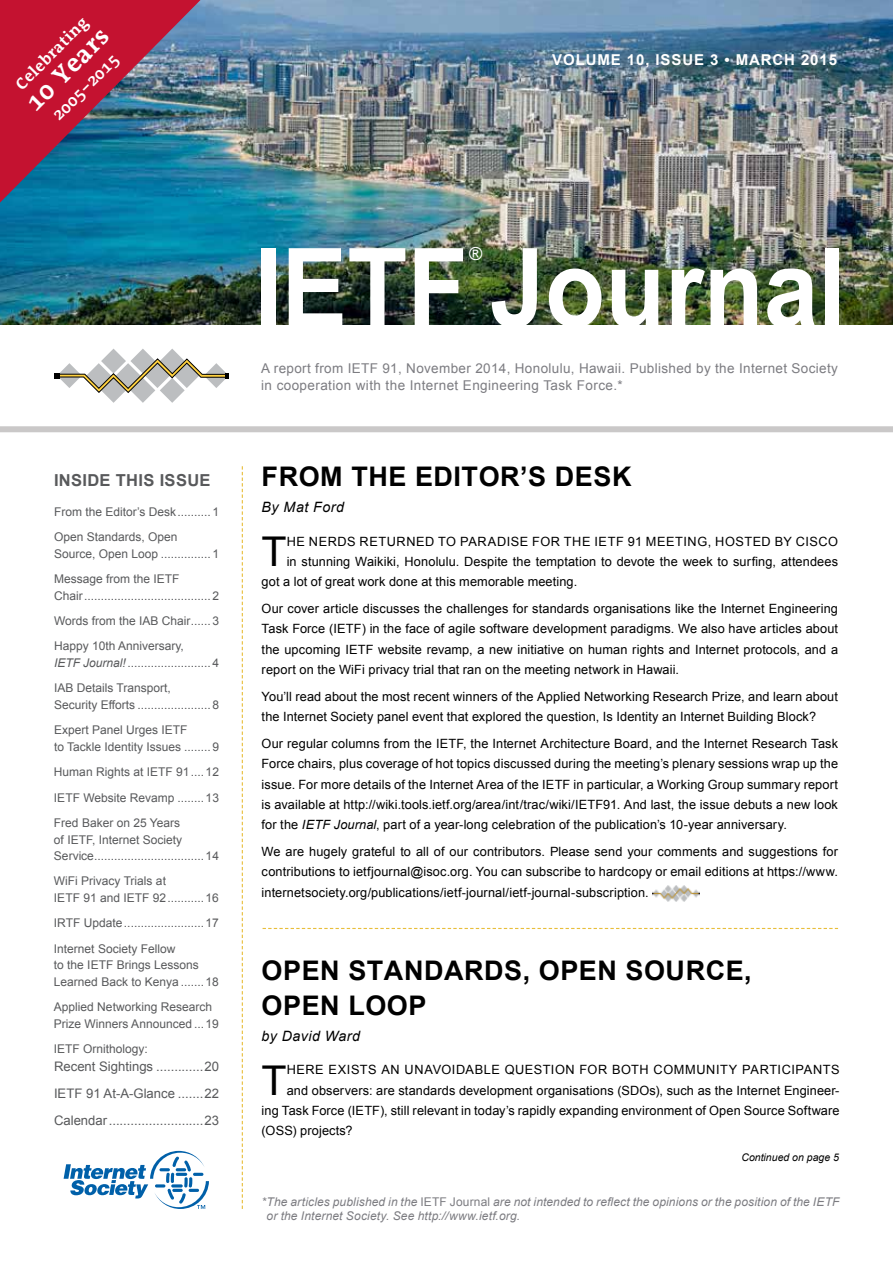
<style>
.page{position:relative;width:893px;height:1263px;background:#fff}
.page>*{position:absolute;margin:0;border:0;box-sizing:border-box;transform-origin:0 0}
.t1{font:700 109.5px "Arial";color:#fff;scale:.9 1}
.t2{font:41.1px "Arial";color:#000}
.t3{font:700 27px/34.5px "Arial";letter-spacing:.02em;color:#000}
.t4{font:700 25.5px "The Antiqua Sun";color:#fff}
.t5{font:18px "Arial";color:#fff}
.t6{font:700 16.5px "The Antiqua Sun";color:#fff}
.t7{font:700 16.5px "Arial";letter-spacing:.02em;color:#58595b}
.t8{font:700 15px "Arial";letter-spacing:.06em;color:#fff}
.t9{font:italic 14.25px "Arial";letter-spacing:.035em;color:#000}
.t10{font:13.5px/16.5px "Arial";letter-spacing:.025em;color:#7c7c81}
.t11{font:13.2px/26.8px "Arial";color:#58595b;text-align:justify}
.t12{font:12.75px/20.2px "Arial";letter-spacing:.01em;color:#000;text-align:justify}
.t13{font:12.75px "Arial";letter-spacing:.04em;color:#000}
.t14{font:12.75px "Arial";letter-spacing:.045em;color:#000}
.t15{font:12px/25.3px "Arial";color:#58595b}
.t16{font:italic 12px/14.4px "Arial";letter-spacing:.01em;color:#7c7c81}
.t17{font:italic 10.5px "Arial";color:#000}
.s1{font-style:italic}
.s2{font-style:normal}
</style>
<div class="page">
<img style="left:0;top:0;width:893px;height:325px">
<svg style="left:54px;top:349px;width:175px;height:54px"></svg>
<svg style="left:263px;top:928px;width:575px;height:1px"></svg>
<img style="left:652px;top:885px;width:47px;height:16px">
<svg style="left:242px;top:466px;width:1px;height:743px"></svg>
<svg style="left:64px;top:1151px;width:145px;height:58px"></svg>
<div style="left:0;top:426px;width:893px;height:6px;background:#cac8c8"></div>
<img style="left:0;top:0;width:200px;height:203px">
<p class="t6" style="left:12px;top:80px;width:96px;rotate:-45deg">Celebrating</p>
<h3 class="t4" style="left:20px;top:97px;width:107px;rotate:-45deg">10 Years</h3>
<p class="t6" style="left:49px;top:111px;width:87px;rotate:-45deg">2005–2015</p>
<p class="t8" style="left:552px;top:50px;width:286px">VOLUME 10, ISSUE 3 • MARCH 2015</p>
<p class="t7" style="left:54px;top:469px;width:158px">INSIDE THIS ISSUE</p>
<p class="t15" style="left:54px;top:499px;width:166px">From the Editor’s Desk..........1<br>Open Standards, Open</p>
<p class="t15" style="left:54px;top:541px;width:166px">Source, Open Loop ...............1<br>Message from the IETF</p>
<p class="t15" style="left:54px;top:583px;width:166px;text-align:justify">Chair......................................2<br>Words from the IAB Chair......3<br>Happy 10th Anniversary,</p>
<p class="t15" style="left:54px;top:650px;width:166px"><span class="s1">IETF Journal!</span>.........................4<br>IAB Details Transport,</p>
<p class="t15" style="left:54px;top:692px;width:166px">Security Efforts ......................8<br>Expert Panel Urges IETF</p>
<p class="t15" style="left:54px;top:734px;width:167px;text-align:justify">to Tackle Identity Issues ........9<br>Human Rights at IETF 91....12<br>IETF Website Revamp ........13<br>Fred Baker on 25 Years</p>
<p class="t15" style="left:54px;top:831px;width:166px;line-height:16.5px">of IETF, Internet Society<br>Service.................................14</p>
<p class="t15" style="left:54px;top:873px;width:166px;line-height:16.5px">WiFi Privacy Trials at<br>IETF 91 and IETF 92...........16</p>
<p class="t15" style="left:54px;top:911px;width:166px">IRTF Update........................17<br>Internet Society Fellow</p>
<p class="t15" style="left:54px;top:957px;width:166px;line-height:16.5px">to the IETF Brings Lessons<br>Learned Back to Kenya .......18</p>
<p class="t15" style="left:54px;top:999px;width:166px;line-height:16.5px">Applied Networking Research<br>Prize Winners Announced ...19</p>
<p class="t15" style="left:54px;top:1036px;width:96px">IETF Ornithology:</p>
<p class="t11" style="left:54px;top:1053px;width:166px">Recent Sightings .............20<br>IETF 91 At-A-Glance .......22<br>Calendar..........................23</p>
<h3 class="t5" style="left:469px;top:242px;width:15px">®</h3>
<h1 class="t1" style="left:254px;top:215px;width:659px">IETF Journal</h1>
<p class="t10" style="left:261px;top:361px;width:578px">A report from IETF 91, November 2014, Honolulu, Hawaii. Published by the Internet Society in cooperation with the Internet Engineering Task Force.*</p>
<h3 class="t3" style="left:262px;top:460px;width:371px">FROM THE EDITOR’S DESK</h3>
<p class="t9" style="left:262px;top:498px;width:84px">By Mat Ford</p>
<h2 class="t2" style="left:262px;top:524px;width:27px">T</h2>
<p class="t14" style="left:287px;top:533px;width:553px">HE NERDS RETURNED TO PARADISE FOR THE IETF 91 MEETING, HOSTED BY CISCO</p>
<p class="t12" style="left:287px;top:551px;width:553px">in stunning Waikiki, Honolulu. Despite the temptation to devote the week to surfing, attendees</p>
<p class="t12" style="left:262px;top:572px;width:317px">got a lot of great work done at this memorable meeting.</p>
<p class="t12" style="left:262px;top:599px;width:578px">Our cover article discusses the challenges for standards organisations like the Internet Engineering Task Force (IETF) in the face of agile software development paradigms. We also have articles about the upcoming IETF website revamp, a new initiative on human rights and Internet protocols, and a report on the WiFi privacy trial that ran on the meeting network in Hawaii.</p>
<p class="t12" style="left:262px;top:686px;width:578px">You’ll read about the most recent winners of the Applied Networking Research Prize, and learn about the Internet Society panel event that explored the question, Is Identity an Internet Building Block?</p>
<p class="t12" style="left:262px;top:734px;width:578px">Our regular columns from the IETF, the Internet Architecture Board, and the Internet Research Task Force chairs, plus coverage of hot topics discussed during the meeting’s plenary sessions wrap up the issue. For more details of the Internet Area of the IETF in particular, a Working Group summary report is available at http://wiki.tools.ietf.org/area/int/trac/wiki/IETF91. And last, the issue debuts a new look for the <span class="s1">IETF Journal</span>, part of a year-long celebration of the publication’s 10-year anniversary.</p>
<p class="t12" style="left:262px;top:842px;width:578px">We are hugely grateful to all of our contributors. Please send your comments and suggestions for contributions to ietfjournal@isoc.org. You can subscribe to hardcopy or email editions at https://www. internetsociety.org/publications/ietf-journal/ietf-journal-subscription.</p>
<h3 class="t3" style="left:262px;top:954px;width:492px">OPEN STANDARDS, OPEN SOURCE,<br>OPEN LOOP</h3>
<p class="t9" style="left:262px;top:1026px;width:100px">by David Ward</p>
<h2 class="t2" style="left:262px;top:1053px;width:27px">T</h2>
<p class="t13" style="left:287px;top:1061px;width:554px">HERE EXISTS AN UNAVOIDABLE QUESTION FOR BOTH COMMUNITY PARTICIPANTS</p>
<p class="t12" style="left:287px;top:1080px;width:554px">and observers: are standards development organisations (SDOs), such as the Internet Engineer-</p>
<p class="t12" style="left:262px;top:1100px;width:579px">ing Task Force (IETF), still relevant in today’s rapidly expanding environment of Open Source Software</p>
<p class="t12" style="left:262px;top:1120px;width:93px">(OSS) projects?</p>
<p class="t17" style="left:741px;top:1151px;width:99px">Continued on page 5</p>
<p class="t16" style="left:267px;top:1194px;width:574px;text-indent:-5px">*The articles published in the <span class="s2">IETF Journal</span> are not intended to reflect the opinions or the position of the IETF or the Internet Society. See http://www.ietf.org.</p>
</div>
